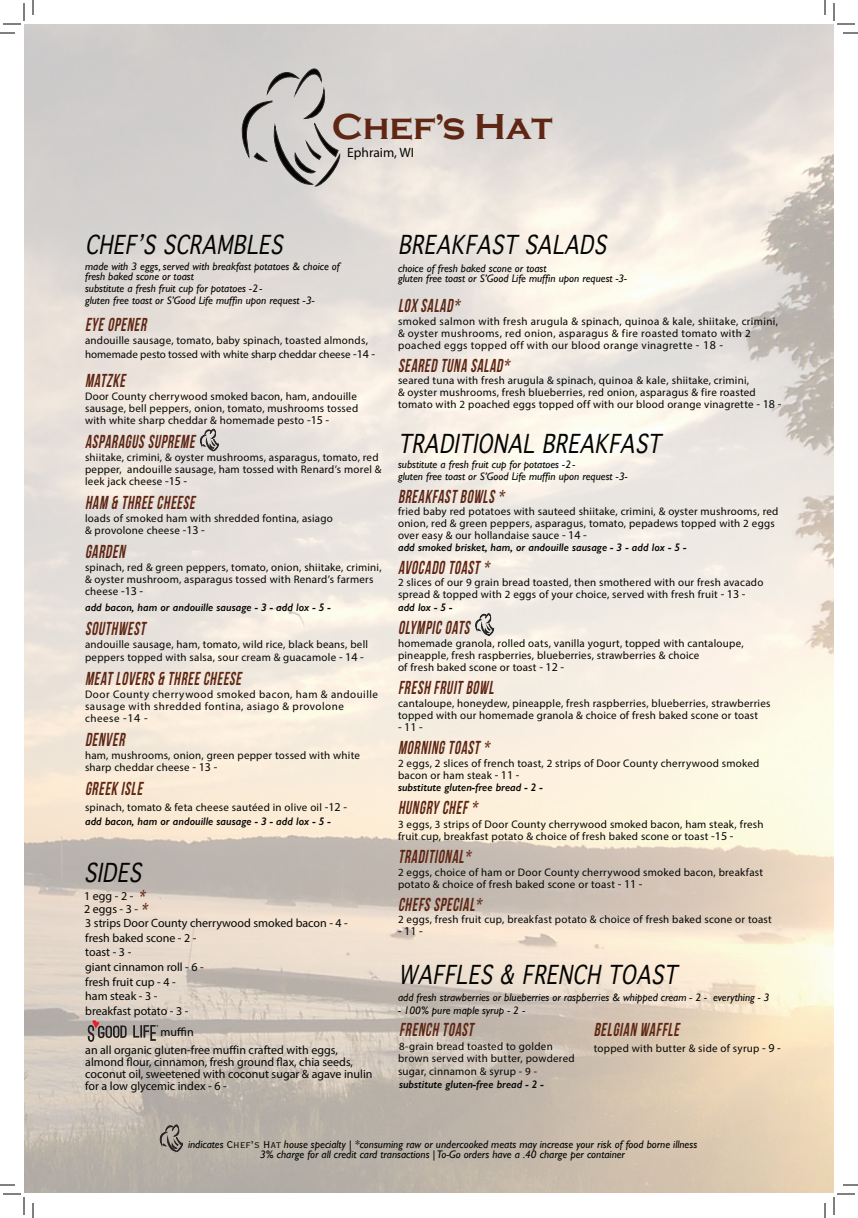
<style>
.page{position:relative;width:858px;height:1218px;background:#fff}
.page>*{position:absolute;margin:0;border:0;box-sizing:border-box;transform-origin:0 0}
.t1{font:700 37.1px "Copperplate Gothic";letter-spacing:-.005em;color:#5f2613}
.t2{font:italic 300 25px "Thonburi";color:#040503;scale:.8 1}
.t3{font:italic 18.8px "Bebas Neue";color:#5f2613;scale:.8 1}
.t4{font:13.5px "Myriad Pro";color:#040503}
.t5{font:12px/14.4px "Myriad Pro";color:#040503}
.t6{font:11px/12px "Myriad Pro";letter-spacing:.025em;color:#040503}
.t7{font:italic 11px/10px "Gill Sans";color:#040503}
.t8{font:italic 600 11px "Gill Sans";color:#040503}
.t9{font:11px/12px "Myriad Pro";letter-spacing:.05em;color:#040503}
.s1{font-size:12px}
.s2{font-family:"Bebas Neue";font-style:italic;font-size:18.8px;color:#5f2613}
.s3{font-family:"Copperplate Twenty Nine BC";font-style:normal;font-size:13px}
</style>
<div class="page">
<img style="left:24px;top:24px;width:810px;height:1169px">
<svg style="left:199px;top:428px;width:20px;height:24px"></svg>
<svg style="left:88px;top:1020px;width:70px;height:22px;background:#9d918c"></svg>
<svg style="left:475px;top:613px;width:20px;height:23px"></svg>
<svg style="left:241px;top:67px;width:100px;height:120px;background:#b9b6b5"></svg>
<svg style="left:159px;top:1124px;width:25px;height:35px"></svg>
<svg style="left:0;top:32px;width:15px;height:2px"></svg>
<svg style="left:843px;top:32px;width:15px;height:2px"></svg>
<svg style="left:0;top:1184px;width:15px;height:2px"></svg>
<svg style="left:843px;top:1184px;width:15px;height:2px"></svg>
<svg style="left:32px;top:0;width:2px;height:15px"></svg>
<svg style="left:32px;top:1203px;width:2px;height:15px"></svg>
<svg style="left:824px;top:0;width:2px;height:15px"></svg>
<svg style="left:824px;top:1203px;width:2px;height:15px"></svg>
<svg style="left:3px;top:3px;width:22px;height:22px"></svg>
<svg style="left:3px;top:1193px;width:22px;height:22px"></svg>
<svg style="left:833px;top:3px;width:22px;height:22px"></svg>
<svg style="left:833px;top:1193px;width:22px;height:22px"></svg>
<h1 class="t1" style="left:332px;top:106px;width:222px">Chef’s Hat</h1>
<p class="t4" style="left:347px;top:144px;width:68px">Ephraim, WI</p>
<h2 class="t2" style="left:85px;top:230px;width:259px">CHEF’SSCRAMBLES</h2>
<p class="t7" style="left:85px;top:261px;width:256px">made with 3 eggs, served with breakfast potatoes &amp; choice of fresh baked scone or toast</p>
<p class="t7" style="left:85px;top:282px;width:231px;line-height:12px">substitute a fresh fruit cup for potatoes -2-<br>gluten free toast or S’Good Life muffin upon request -3-</p>
<h3 class="t3" style="left:85px;top:314px;width:82px">EYE OPENER</h3>
<p class="t6" style="left:85px;top:333px;width:292px;line-height:13.7px">andouille sausage, tomato, baby spinach, toasted almonds, homemade pesto tossed with white sharp cheddar cheese <span class="s1">-14 -</span></p>
<h3 class="t3" style="left:85px;top:370px;width:56px">MATZKE</h3>
<p class="t6" style="left:85px;top:390px;width:275px">Door County cherrywood smoked bacon, ham, andouille sausage, bell peppers, onion, tomato, mushrooms tossed with white sharp cheddar &amp; homemade pesto <span class="s1">-15 -</span></p>
<h3 class="t3" style="left:85px;top:431px;width:143px">ASPARAGUS SUPREME</h3>
<p class="t6" style="left:85px;top:451px;width:298px">shiitake, crimini, &amp; oyster mushrooms, asparagus, tomato, red pepper, andouille sausage, ham tossed with Renard’s morel &amp; leek jack cheese <span class="s1">-15 -</span></p>
<h3 class="t3" style="left:85px;top:492px;width:143px">HAM &amp; THREE CHEESE</h3>
<p class="t6" style="left:85px;top:512px;width:249px">loads of smoked ham with shredded fontina, asiago &amp; provolone cheese <span class="s1">-13 -</span></p>
<h3 class="t3" style="left:85px;top:541px;width:56px">GARDEN</h3>
<p class="t6" style="left:85px;top:561px;width:298px">spinach, red &amp; green peppers, tomato, onion, shiitake, crimini, &amp; oyster mushroom, asparagus tossed with Renard’s farmers cheese <span class="s1">-13 -</span></p>
<p class="t8" style="left:85px;top:600px;width:247px">add bacon, ham or andouille sausage - 3 - add lox - 5 -</p>
<h3 class="t3" style="left:85px;top:618px;width:81px">SOUTHWEST</h3>
<p class="t6" style="left:85px;top:637px;width:285px;line-height:13.7px">andouille sausage, ham, tomato, wild rice, black beans, bell peppers topped with salsa, sour cream &amp; guacamole <span class="s1">- 14 -</span></p>
<h3 class="t3" style="left:85px;top:669px;width:201px">MEAT LOVERS &amp; THREE CHEESE</h3>
<p class="t9" style="left:85px;top:689px;width:295px">Door County cherrywood smoked bacon, ham &amp; andouille sausage with shredded fontina, asiago &amp; provolone cheese <span class="s1">-14 -</span></p>
<h3 class="t3" style="left:85px;top:730px;width:55px">DENVER</h3>
<p class="t6" style="left:85px;top:750px;width:276px">ham, mushrooms, onion, green pepper tossed with white sharp cheddar cheese <span class="s1">- 13 -</span></p>
<h3 class="t3" style="left:85px;top:779px;width:78px">GREEK ISLE</h3>
<p class="t6" style="left:85px;top:801px;width:263px">spinach, tomato &amp; feta cheese sautéed in olive oil <span class="s1">-12 -</span></p>
<p class="t8" style="left:85px;top:815px;width:247px">add bacon, ham or andouille sausage - 3 - add lox - 5 -</p>
<h2 class="t2" style="left:84px;top:859px;width:83px">SIDES</h2>
<p class="t5" style="left:84px;top:888px;width:265px">1 egg - 2 - <span class="s2">*<br></span>2 eggs - 3 - <span class="s2">*<br></span>3 strips Door County cherrywood smoked bacon - 4 - fresh baked scone - 2 -<br>toast - 3 -<br>giant cinnamon roll - 6 -<br>fresh fruit cup - 4 -<br>ham steak - 3 -<br>breakfast potato - 3 -</p>
<p class="t5" style="left:85px;top:1023px;width:254px;line-height:18px;text-indent:75px">muffin<br>an all organic gluten-free muffin crafted with eggs,</p>
<p class="t5" style="left:85px;top:1056px;width:289px;line-height:12px">almond flour, cinnamon, fresh ground flax, chia seeds, coconut oil, sweetened with coconut sugar &amp; agave inulin for a low glycemic index - 6 -</p>
<h2 class="t2" style="left:398px;top:230px;width:272px">BREAKFASTSALADS</h2>
<p class="t7" style="left:398px;top:263px;width:230px">choice of fresh baked scone or toast<br>gluten free toast or S’Good Life muffin upon request -3-</p>
<h3 class="t3" style="left:398px;top:295px;width:83px">LOX SALAD*</h3>
<p class="t6" style="left:398px;top:315px;width:382px">smoked salmon with fresh arugula &amp; spinach, quinoa &amp; kale, shiitake, crimini, &amp; oyster mushrooms, red onion, asparagus &amp; fire roasted tomato with 2 poached eggs topped off with our blood orange vinagrette <span class="s1">- 18 -</span></p>
<h3 class="t3" style="left:398px;top:355px;width:145px">SEARED TUNA SALAD*</h3>
<p class="t6" style="left:398px;top:374px;width:385px">seared tuna with fresh arugula &amp; spinach, quinoa &amp; kale, shiitake, crimini,<br>&amp; oyster mushrooms, fresh blueberries, red onion, asparagus &amp; fire roasted tomato with 2 poached eggs topped off with our blood orange vinagrette <span class="s1">- 18 -</span></p>
<h2 class="t2" style="left:398px;top:429px;width:340px">TRADITIONALBREAKFAST</h2>
<p class="t7" style="left:398px;top:458px;width:231px;line-height:12px">substitute a fresh fruit cup for potatoes -2-<br>gluten free toast or S’Good Life muffin upon request -3-</p>
<h3 class="t3" style="left:398px;top:486px;width:138px">BREAKFAST BOWLS *</h3>
<p class="t6" style="left:398px;top:505px;width:382px">fried baby red potatoes with sauteed shiitake, crimini, &amp; oyster mushrooms, red onion, red &amp; green peppers, asparagus, tomato, pepadews topped with 2 eggs over easy &amp; our hollandaise sauce <span class="s1">- 14 -</span></p>
<p class="t8" style="left:398px;top:540px;width:290px">add smoked brisket, ham, or andouille sausage - 3 - add lox - 5 -</p>
<h3 class="t3" style="left:398px;top:557px;width:120px">AVOCADO TOAST *</h3>
<p class="t6" style="left:398px;top:576px;width:367px">2 slices of our 9 grain bread toasted, then smothered with our fresh avacado spread &amp; topped with 2 eggs of your choice, served with fresh fruit <span class="s1">- 13 -</span></p>
<p class="t8" style="left:398px;top:600px;width:56px">add lox - 5 -</p>
<h3 class="t3" style="left:398px;top:617px;width:95px">OLYMPIC OATS</h3>
<p class="t6" style="left:398px;top:637px;width:347px">homemade granola, rolled oats, vanilla yogurt, topped with cantaloupe, pineapple, fresh raspberries, blueberries, strawberries &amp; choice<br>of fresh baked scone or toast <span class="s1">- 12 -</span></p>
<h3 class="t3" style="left:398px;top:677px;width:125px">FRESH FRUIT BOWL</h3>
<p class="t6" style="left:398px;top:697px;width:374px">cantaloupe, honeydew, pineapple, fresh raspberries, blueberries, strawberries topped with our homemade granola &amp; choice of fresh baked scone or toast</p>
<p class="t5" style="left:398px;top:719px;width:26px">- 11 -</p>
<h3 class="t3" style="left:398px;top:737px;width:120px">MORNING TOAST *</h3>
<p class="t6" style="left:398px;top:757px;width:363px">2 eggs, 2 slices of french toast, 2 strips of Door County cherrywood smoked bacon or ham steak <span class="s1">- 11 -</span></p>
<p class="t8" style="left:398px;top:780px;width:146px">substitute gluten-free bread - 2 -</p>
<h3 class="t3" style="left:398px;top:797px;width:105px">HUNGRY CHEF *</h3>
<p class="t6" style="left:398px;top:818px;width:367px">3 eggs, 3 strips of Door County cherrywood smoked bacon, ham steak, fresh fruit cup, breakfast potato &amp; choice of fresh baked scone or toast <span class="s1">-15 -</span></p>
<h3 class="t3" style="left:398px;top:846px;width:96px">TRADITIONAL*</h3>
<p class="t6" style="left:398px;top:866px;width:367px">2 eggs, choice of ham or Door County cherrywood smoked bacon, breakfast potato &amp; choice of fresh baked scone or toast <span class="s1">- 11 -</span></p>
<h3 class="t3" style="left:398px;top:894px;width:110px">CHEFS SPECIAL*</h3>
<p class="t6" style="left:398px;top:913px;width:375px">2 eggs, fresh fruit cup, breakfast potato &amp; choice of fresh baked scone or toast</p>
<p class="t5" style="left:398px;top:923px;width:26px">- 11 -</p>
<h2 class="t2" style="left:398px;top:960px;width:361px">WAFFLES&amp;FRENCHTOAST</h2>
<p class="t7" style="left:398px;top:992px;width:373px">add fresh strawberries or blueberries or raspberries &amp; whipped cream - 2 - everything - 3</p>
<p class="t7" style="left:398px;top:1005px;width:129px">- 100% pure maple syrup - 2 -</p>
<h3 class="t3" style="left:399px;top:1019px;width:99px">FRENCH TOAST</h3>
<p class="t6" style="left:398px;top:1040px;width:178px">8-grain bread toasted to golden brown served with butter, powdered</p>
<p class="t6" style="left:398px;top:1065px;width:141px">sugar, cinnamon &amp; syrup - 9 -</p>
<p class="t8" style="left:399px;top:1078px;width:146px">substitute gluten-free bread - 2 -</p>
<h3 class="t3" style="left:594px;top:1019px;width:112px">BELGIAN WAFFLE</h3>
<p class="t6" style="left:594px;top:1042px;width:189px">topped with butter &amp; side of syrup <span class="s1">- 9 -</span></p>
<p class="t7" style="left:188px;top:1139px;width:511px;text-align:center">indicates <span class="s3">Chef’s Hat</span> house specialty | *consuming raw or undercooked meats may increase your risk of food borne illness<br>3% charge for all credit card transactions | To-Go orders have a .40 charge per container</p>
</div>
